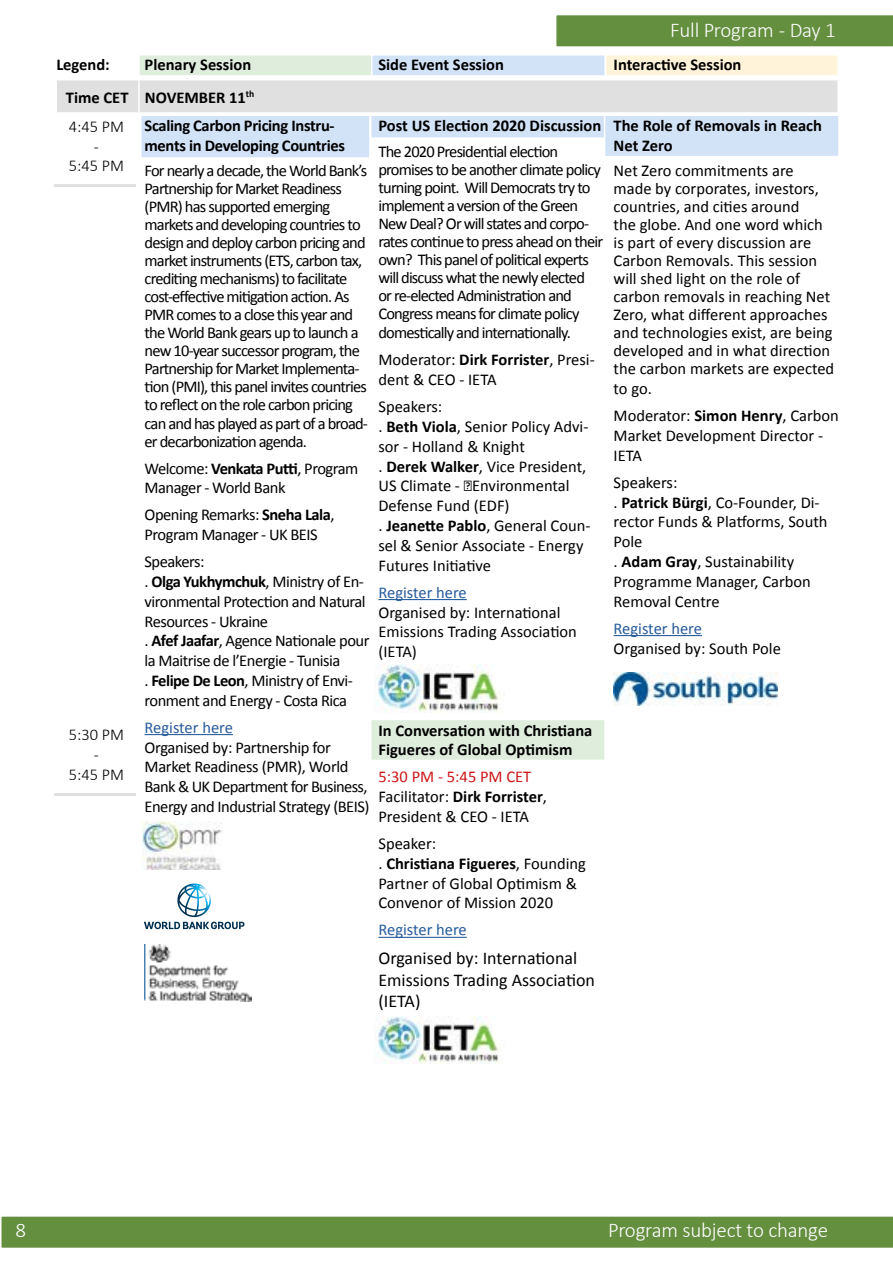
<style>
.page{position:relative;width:893px;height:1263px;background:#fff}
.page>*{position:absolute;margin:0;border:0;box-sizing:border-box;transform-origin:0 0}
.t1{font:300 21px "Calibri";letter-spacing:-.01em;color:#fff}
.t2{font:18px/21.6px "Calibri";color:#000}
.t3{font:16.5px/19.8px "Calibri";color:#000}
.t4{font:16.5px/18px "Calibri";letter-spacing:-.05em;color:#000}
.t5{font:16.5px/19.8px "Calibri";letter-spacing:-.03em;color:#000}
.t6{font:700 16.5px/19.8px "Calibri";color:#000}
.t7{font:700 16.5px/19.8px "Calibri";letter-spacing:-.02em;color:#000}
.t8{font:16.5px "Calibri";color:#275b9b}
.t9{font:300 16.5px/19.8px "Calibri";color:#000;text-align:center}
.s1{font-weight:700}
.s2{color:#cd171a}
</style>
<div class="page">
<div style="left:1px;top:1216px;width:892px;height:32px;background:#648f3f"></div>
<div style="left:556px;top:15px;width:337px;height:32px;background:#648f3f"></div>
<div style="left:57px;top:80px;width:780px;height:32px;background:#e0e0e0"></div>
<hr style="left:138px;top:80px;width:2px;height:32px;background:#fff">
<div style="left:138px;top:54px;width:235px;height:23px;background:#dfeddd;border:2px solid #fff"></div>
<div style="left:371px;top:54px;width:235px;height:23px;background:#d2e2f7;border:2px solid #fff"></div>
<div style="left:605px;top:54px;width:234px;height:23px;background:#fff3d9;border:2px solid #fff"></div>
<div style="left:140px;top:114px;width:231px;height:45px;background:#d2e2f7;border:2px solid #fff"></div>
<hr style="left:145px;top:734px;width:88px;height:1px;background:#275b9b">
<div style="left:370px;top:114px;width:236px;height:25px;background:#d2e2f7;border:2px solid #fff"></div>
<div style="left:370px;top:719px;width:236px;height:42px;background:#dfeddd;border:2px solid #fff"></div>
<hr style="left:378px;top:599px;width:89px;height:1px;background:#275b9b">
<hr style="left:378px;top:937px;width:89px;height:1px;background:#275b9b">
<img style="left:614px;top:673px;width:163px;height:33px">
<div style="left:604px;top:114px;width:236px;height:43px;background:#d2e2f7;border:2px solid #fff"></div>
<img style="left:375px;top:665px;width:125px;height:47px">
<img style="left:375px;top:1016px;width:125px;height:48px">
<hr style="left:614px;top:635px;width:88px;height:1px;background:#275b9b">
<img style="left:142px;top:822px;width:80px;height:47px">
<svg style="left:144px;top:883px;width:100px;height:46px"></svg>
<img style="left:145px;top:945px;width:107px;height:56px">
<hr style="left:55px;top:185px;width:81px;height:2px;background:#e0e0e0">
<hr style="left:55px;top:793px;width:81px;height:2px;background:#e0e0e0">
<p class="t1" style="left:670px;top:17px;width:167px">Full Program - Day 1</p>
<p class="t6" style="left:56px;top:54px;width:55px">Legend:</p>
<p class="t6" style="left:145px;top:54px;width:108px">Plenary Session</p>
<p class="t6" style="left:378px;top:54px;width:127px">Side Event Session</p>
<p class="t6" style="left:614px;top:54px;width:129px">Interactive Session</p>
<p class="t6" style="left:66px;top:87px;width:190px">Time CET NOVEMBER 11<sup>th</sup></p>
<p class="t9" style="left:69px;top:116px;width:57px">4:45 PM -<br>5:45 PM</p>
<p class="t9" style="left:69px;top:724px;width:57px">5:30 PM -<br>5:45 PM</p>
<p class="t7" style="left:145px;top:115px;width:202px">Scaling Carbon Pricing Instru&shy;ments in Developing Countries</p>
<p class="t4" style="left:145px;top:161px;width:225px">For nearly a decade, the World Bank’s Partnership for Market Readiness (PMR) has supported emerging markets and developing countries to design and deploy carbon pricing and market instruments (ETS, carbon tax, crediting mechanisms) to facilitate cost-effective mitigation action. As PMR comes to a close this year and the World Bank gears up to launch a new 10-year successor program, the Partnership for Market Implementa&shy;tion (PMI), this panel invites countries to reflect on the role carbon pricing can and has played as part of a broad&shy;er decarbonization agenda.</p>
<p class="t5" style="left:145px;top:457px;width:215px">Welcome: <span class="s1">Venkata Putti</span>, Program<br>Manager - World Bank</p>
<p class="t5" style="left:145px;top:504px;width:191px">Opening Remarks: <span class="s1">Sneha Lala</span>,<br>Program Manager - UK BEIS</p>
<p class="t5" style="left:145px;top:551px;width:226px">Speakers:<br>. <span class="s1">Olga Yukhymchuk</span>, Ministry of En&shy;vironmental Protection and Natural<br>Resources - Ukraine<br>. <span class="s1">Afef Jaafar</span>, Agence Nationale pour la Maitrise de l’Energie - Tunisia<br>. <span class="s1">Felipe De Leon</span>, Ministry of Envi&shy;ronment and Energy - Costa Rica</p>
<p class="t8" style="left:145px;top:717px;width:90px">Register here</p>
<p class="t5" style="left:145px;top:736px;width:227px">Organised by: Partnership for Market Readiness (PMR), World Bank &amp; UK Department for Business, Energy and Industrial Strategy (BEIS)</p>
<p class="t6" style="left:378px;top:115px;width:224px">Post US Election 2020 Discussion</p>
<p class="t4" style="left:378px;top:141px;width:226px">The 2020 Presidential election promises to be another climate policy turning point. Will Democrats try to implement a version of the Green New Deal? Or will states and corpo&shy;rates continue to press ahead on their own? This panel of political experts will discuss what the newly elected<br>or re-elected Administration and Congress means for climate policy</p>
<p class="t4" style="left:378px;top:319px;width:218px;line-height:27px">domestically and internationally.<br>Moderator: <span class="s1">Dirk Forrister</span>, Presi-</p>
<p class="t3" style="left:378px;top:365px;width:120px;line-height:27px">dent &amp; CEO - IETA<br>Speakers:</p>
<p class="t3" style="left:378px;top:416px;width:213px">. <span class="s1">Beth Viola</span>, Senior Policy Advi&shy;sor - Holland &amp; Knight<br>. <span class="s1">Derek Walker</span>, Vice President,<br>US Climate - Environmental<br>Defense Fund (EDF)<br>. <span class="s1">Jeanette Pablo</span>, General Coun&shy;sel &amp; Senior Associate - Energy<br>Futures Initiative</p>
<p class="t8" style="left:378px;top:582px;width:90px">Register here</p>
<p class="t3" style="left:378px;top:601px;width:200px">Organised by: International<br>Emissions Trading Association (IETA)</p>
<p class="t6" style="left:378px;top:720px;width:215px">In Conversation with Christiana<br>Figueres of Global Optimism</p>
<p class="t3" style="left:378px;top:766px;width:170px"><span class="s2">5:30 PM - 5:45 PM CET<br></span>Facilitator: <span class="s1">Dirk Forrister</span>,<br>President &amp; CEO - IETA</p>
<p class="t3" style="left:378px;top:833px;width:209px">Speaker:<br>. <span class="s1">Christiana Figueres</span>, Founding<br>Partner of Global Optimism &amp;<br>Convenor of Mission 2020</p>
<p class="t8" style="left:378px;top:920px;width:90px">Register here</p>
<p class="t2" style="left:378px;top:947px;width:218px">Organised by: International<br>Emissions Trading Association (IETA)</p>
<p class="t6" style="left:614px;top:115px;width:210px">The Role of Removals in Reach<br>Net Zero</p>
<p class="t3" style="left:614px;top:161px;width:222px;line-height:18px">Net Zero commitments are made by corporates, investors, countries, and cities around<br>the globe. And one word which is part of every discussion are<br>Carbon Removals. This session will shed light on the role of carbon removals in reaching Net<br>Zero, what different approaches and technologies exist, are being developed and in what direction the carbon markets are expected</p>
<p class="t3" style="left:614px;top:374px;width:227px;line-height:27px">to go.<br>Moderator: <span class="s1">Simon Henry</span>, Carbon</p>
<p class="t3" style="left:614px;top:425px;width:211px">Market Development Director -<br>IETA</p>
<p class="t3" style="left:614px;top:472px;width:215px">Speakers:<br>. <span class="s1">Patrick Bürgi</span>, Co-Founder, Di&shy;rector Funds &amp; Platforms, South<br>Pole<br>. <span class="s1">Adam Gray</span>, Sustainability<br>Programme Manager, Carbon<br>Removal Centre</p>
<p class="t8" style="left:614px;top:618px;width:90px">Register here</p>
<p class="t3" style="left:614px;top:637px;width:169px">Organised by: South Pole</p>
<p class="t1" style="left:16px;top:1217px;width:12px">8</p>
<p class="t1" style="left:608px;top:1217px;width:221px">Program subject to change</p>
</div>
